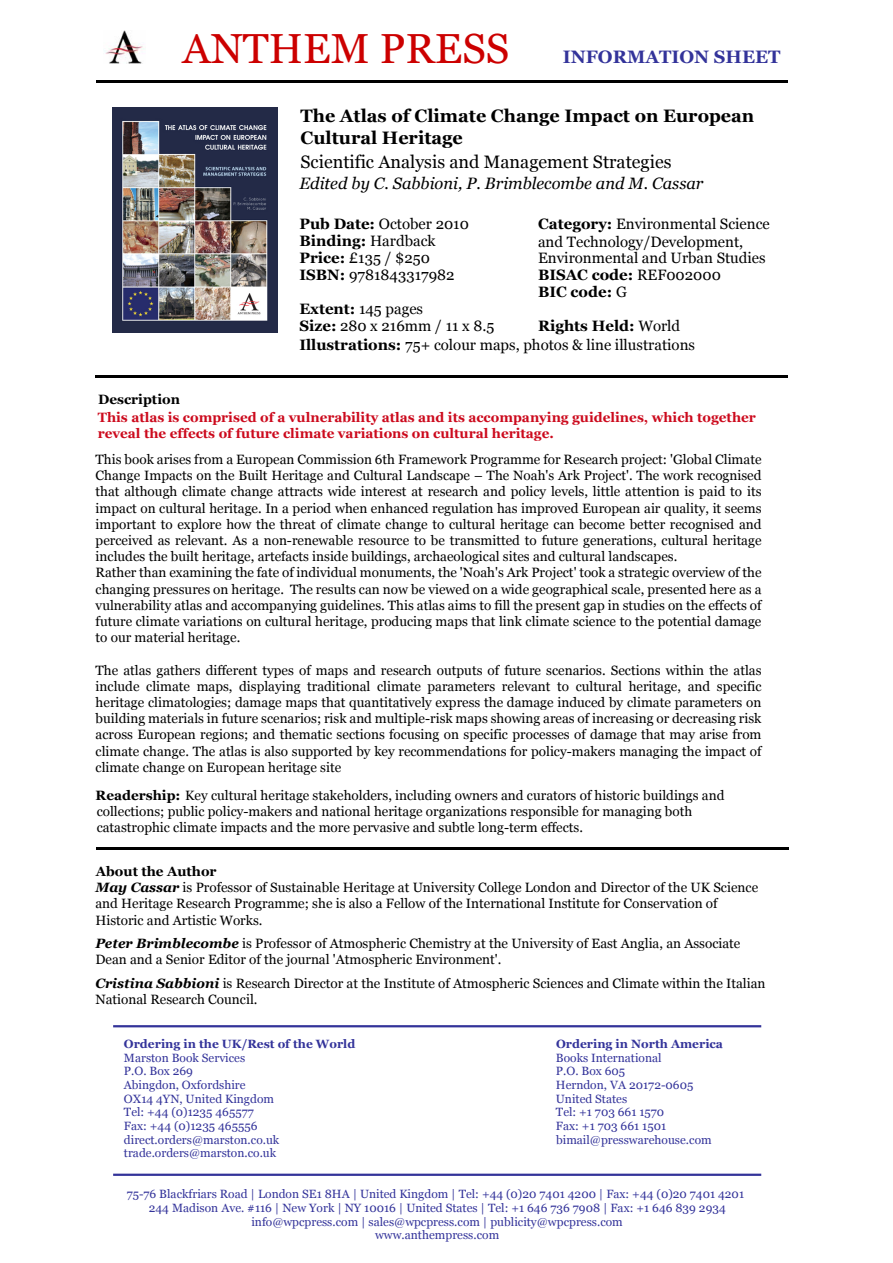
<style>
.page{position:relative;width:893px;height:1263px;background:#fff}
.page>*{position:absolute;margin:0;border:0;box-sizing:border-box;transform-origin:0 0}
.t1{font:42px "Georgia";color:#c00}
.t2{font:700 18px "Georgia";color:#000}
.t3{font:18px "Georgia";color:#000}
.t4{font:700 18px "Georgia";color:#33339a}
.t5{font:italic 16.5px "Georgia";color:#000}
.t6{font:15px/17.1px "Georgia";color:#000}
.t7{font:700 15px/17px "Georgia";color:#000}
.t8{font:13.5px/16.2px "Georgia";color:#000}
.t9{font:700 13.5px/16.2px "Georgia";color:#cc0a1d}
.t10{font:700 13.5px "Georgia";color:#000}
.t11{font:12px/13.6px "Georgia";color:#33339a;text-align:center}
.t12{font:700 12px "Georgia";color:#33339a}
.s1{font-weight:700}
.s2{font-weight:400}
.s3{font-weight:700;font-style:italic}
</style>
<div class="page">
<hr style="left:96px;top:81px;width:691px;height:2px;background:#000">
<img style="left:104px;top:31px;width:41px;height:32px">
<hr style="left:96px;top:376px;width:692px;height:2px;background:#000">
<hr style="left:96px;top:847px;width:692px;height:2px;background:#000">
<hr style="left:113px;top:1025px;width:648px;height:2px;background:#339">
<hr style="left:113px;top:1174px;width:648px;height:2px;background:#339">
<img style="left:113px;top:108px;width:164px;height:225px">
<h1 class="t1" style="left:183px;top:25px;width:328px">ANTHEM PRESS</h1>
<h2 class="t4" style="left:563px;top:47px;width:219px">INFORMATION SHEET</h2>
<h2 class="t2" style="left:300px;top:106px;width:455px">The Atlas of Climate Change Impact on European</h2>
<h2 class="t3" style="left:300px;top:152px;width:372px">Scientific Analysis and Management Strategies</h2>
<p class="t5" style="left:299px;top:173px;width:405px">Edited by C. Sabbioni, P. Brimblecombe and M. Cassar</p>
<h2 class="t2" style="left:300px;top:128px;width:164px">Cultural Heritage</h2>
<p class="t10" style="left:98px;top:391px;width:83px">Description</p>
<p class="t6" style="left:299px;top:215px;width:171px"><span class="s1">Pub Date:</span> October 2010<br><span class="s1">Binding:</span> Hardback<br><span class="s1">Price:</span> £135 / $250<br><span class="s1">ISBN:</span> 9781843317982</p>
<p class="t6" style="left:299px;top:301px;width:196px"><span class="s1">Extent:</span> 145 pages<br><span class="s1">Size:</span> 280 x 216mm / 11 x 8.5</p>
<p class="t6" style="left:299px;top:336px;width:397px"><span class="s1">Illustrations:</span> 75+ colour maps, photos &amp; line illustrations</p>
<p class="t6" style="left:538px;top:215px;width:233px;line-height:17.5px"><span class="s1">Category:</span> Environmental Science and Technology/Development,</p>
<p class="t7" style="left:538px;top:267px;width:184px">BISAC code: <span class="s2">REF002000<br></span>BIC code: <span class="s2">G</span></p>
<p class="t7" style="left:538px;top:318px;width:144px">Rights Held: <span class="s2">World</span></p>
<p class="t6" style="left:538px;top:250px;width:229px">Environmental and Urban Studies</p>
<p class="t9" style="left:98px;top:409px;width:660px">This atlas is comprised of a vulnerability atlas and its accompanying guidelines, which together reveal the effects of future climate variations on cultural heritage.</p>
<p class="t8" style="left:96px;top:451px;width:667px">This book arises from a European Commission 6th Framework Programme for Research project: 'Global Climate Change Impacts on the Built Heritage and Cultural Landscape – The Noah's Ark Project'. The work recognised that although climate change attracts wide interest at research and policy levels, little attention is paid to its impact on cultural heritage. In a period when enhanced regulation has improved European air quality, it seems important to explore how the threat of climate change to cultural heritage can become better recognised and perceived as relevant. As a non-renewable resource to be transmitted to future generations, cultural heritage includes the built heritage, artefacts inside buildings, archaeological sites and cultural landscapes.<br>Rather than examining the fate of individual monuments, the 'Noah's Ark Project' took a strategic overview of the changing pressures on heritage. The results can now be viewed on a wide geographical scale, presented here as a vulnerability atlas and accompanying guidelines. This atlas aims to fill the present gap in studies on the effects of future climate variations on cultural heritage, producing maps that link climate science to the potential damage to our material heritage.</p>
<p class="t8" style="left:96px;top:662px;width:667px;text-align:justify">The atlas gathers different types of maps and research outputs of future scenarios. Sections within the atlas include climate maps, displaying traditional climate parameters relevant to cultural heritage, and specific heritage climatologies; damage maps that quantitatively express the damage induced by climate parameters on building materials in future scenarios; risk and multiple-risk maps showing areas of increasing or decreasing risk across European regions; and thematic sections focusing on specific processes of damage that may arise from climate change. The atlas is also supported by key recommendations for policy-makers managing the impact of climate change on European heritage site</p>
<p class="t8" style="left:96px;top:787px;width:630px"><span class="s1">Readership:</span> Key cultural heritage stakeholders, including owners and curators of historic buildings and</p>
<p class="t8" style="left:97px;top:803px;width:597px">collections; public policy-makers and national heritage organizations responsible for managing both catastrophic climate impacts and the more pervasive and subtle long-term effects.</p>
<p class="t10" style="left:96px;top:864px;width:122px">About the Author</p>
<p class="t8" style="left:95px;top:879px;width:664px"><span class="s3">May Cassar</span> is Professor of Sustainable Heritage at University College London and Director of the UK Science and Heritage Research Programme; she is also a Fellow of the International Institute for Conservation of<br>Historic and Artistic Works.</p>
<p class="t8" style="left:95px;top:935px;width:646px"><span class="s3">Peter Brimblecombe</span> is Professor of Atmospheric Chemistry at the University of East Anglia, an Associate<br>Dean and a Senior Editor of the journal 'Atmospheric Environment'.</p>
<p class="t8" style="left:95px;top:975px;width:671px"><span class="s3">Cristina Sabbioni</span> is Research Director at the Institute of Atmospheric Sciences and Climate within the Italian<br>National Research Council.</p>
<p class="t12" style="left:124px;top:1037px;width:233px">Ordering in the UK/Rest of the World</p>
<p class="t12" style="left:556px;top:1037px;width:169px">Ordering in North America</p>
<p class="t11" style="left:124px;top:1051px;width:123px">Marston Book Services</p>
<p class="t11" style="left:556px;top:1051px;width:107px">Books International</p>
<p class="t11" style="left:124px;top:1065px;width:71px">P.O. Box 269</p>
<p class="t11" style="left:556px;top:1065px;width:71px">P.O. Box 605</p>
<p class="t11" style="left:124px;top:1078px;width:123px">Abingdon, Oxfordshire</p>
<p class="t11" style="left:556px;top:1078px;width:139px">Herndon, VA 20172-0605</p>
<p class="t11" style="left:124px;top:1092px;width:152px">OX14 4YN, United Kingdom</p>
<p class="t11" style="left:556px;top:1092px;width:73px">United States</p>
<p class="t11" style="left:124px;top:1105px;width:131px">Tel: +44 (0)1235 465577</p>
<p class="t11" style="left:556px;top:1105px;width:110px">Tel: +1 703 661 1570</p>
<p class="t11" style="left:124px;top:1119px;width:135px">Fax: +44 (0)1235 465556</p>
<p class="t11" style="left:556px;top:1119px;width:112px">Fax: +1 703 661 1501</p>
<p class="t11" style="left:124px;top:1133px;width:157px">direct.orders@marston.co.uk</p>
<p class="t11" style="left:556px;top:1133px;width:157px">bimail@presswarehouse.com</p>
<p class="t11" style="left:124px;top:1146px;width:154px">trade.orders@marston.co.uk</p>
<p class="t11" style="left:127px;top:1187px;width:619px">75-76 Blackfriars Road | London SE1 8HA | United Kingdom | Tel: +44 (0)20 7401 4200 | Fax: +44 (0)20 7401 4201<br>244 Madison Ave. #116 | New York | NY 10016 | United States | Tel: +1 646 736 7908 | Fax: +1 646 839 2934 info@wpcpress.com | sales@wpcpress.com | publicity@wpcpress.com<br>www.anthempress.com</p>
</div>
